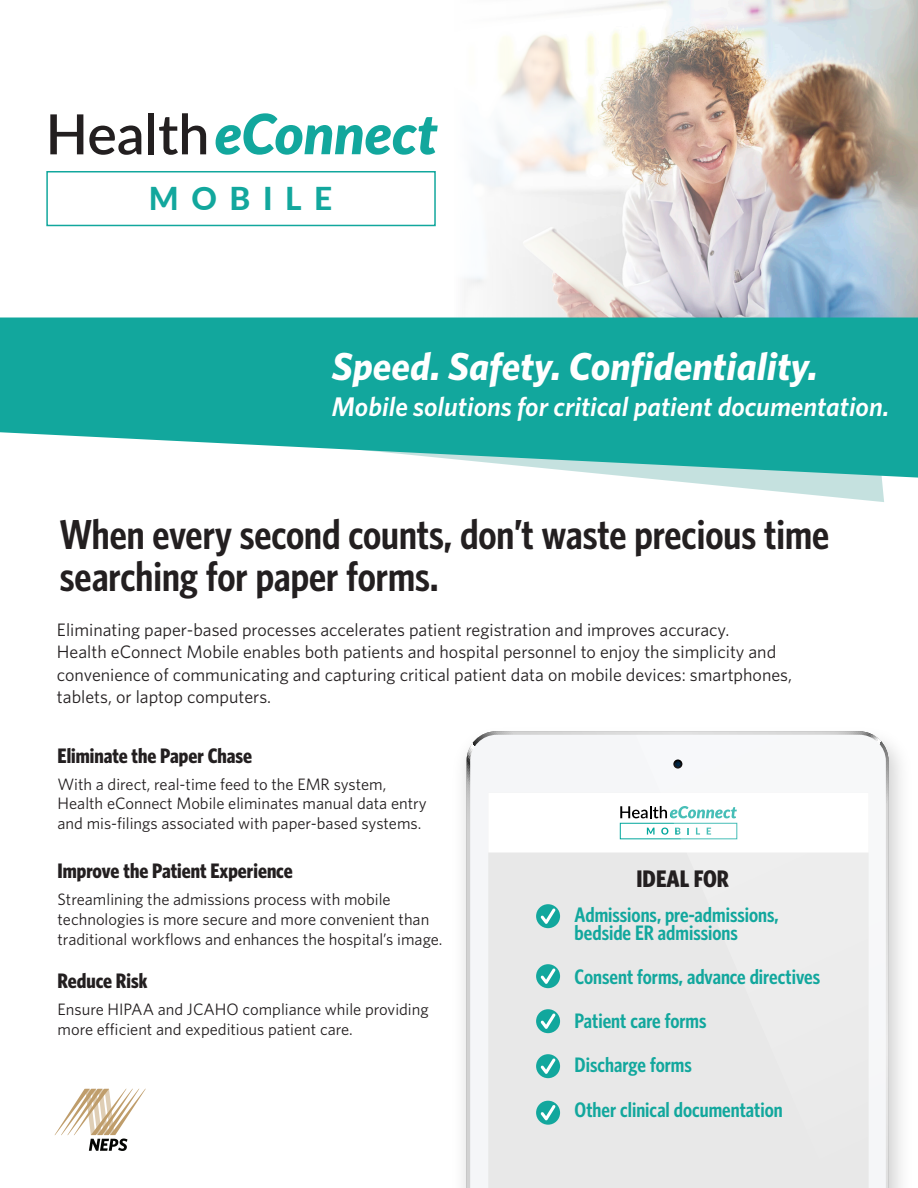
<style>
.page{position:relative;width:918px;height:1188px;background:#fff}
.page>*{position:absolute;margin:0;border:0;box-sizing:border-box;transform-origin:0 0}
.t1{font:italic 900 55.5px "Lato";color:#12a79d}
.t2{font:600 42px "Whitney Condensed";color:#231f20}
.t3{font:italic 700 39px "Whitney";color:#fff}
.t4{font:800 31.5px "Lato";letter-spacing:.4em;color:#12a79d}
.t5{font:italic 600 27px "Whitney";color:#fff}
.t6{font:700 24px "Whitney Condensed";color:#231f20}
.t7{font:600 21px/18px "Whitney Condensed";color:#12a79d}
.t8{font:700 21px "Whitney Condensed";color:#231f20}
.t9{font:18px/22.5px "Whitney";color:#231f20}
.t10{font:16.5px/19.8px "Whitney";color:#231f20}
.s1{font-weight:600;font-style:normal;color:#231f20}
</style>
<div class="page">
<img style="left:463px;top:746px;width:438px;height:442px">
<svg style="left:467px;top:731px;width:422px;height:457px;background:#d3d3d3"></svg>
<div style="left:470px;top:735px;width:166px;height:453px;background:#f5f6f8"></div>
<div style="left:488px;top:853px;width:148px;height:335px;background:#e8e8e8"></div>
<svg style="left:488px;top:793px;width:148px;height:60px"></svg>
<svg style="left:636px;top:735px;width:250px;height:453px"></svg>
<svg style="left:673px;top:759px;width:9px;height:10px"></svg>
<img style="left:393px;top:0;width:525px;height:318px">
<svg style="left:644px;top:478px;width:240px;height:24px"></svg>
<svg style="left:0;top:318px;width:918px;height:160px;background:#33b3aa"></svg>
<div style="left:46px;top:171px;width:390px;height:55px;border:2px solid #12a79d"></div>
<svg style="left:55px;top:1089px;width:91px;height:62px"></svg>
<div style="left:536px;top:904px;width:24px;height:24px;background:#12a79d;border-radius:50%"></div>
<svg style="left:541px;top:908px;width:15px;height:16px"></svg>
<div style="left:536px;top:964px;width:24px;height:24px;background:#12a79d;border-radius:50%"></div>
<svg style="left:541px;top:968px;width:15px;height:16px"></svg>
<div style="left:536px;top:1009px;width:24px;height:24px;background:#12a79d;border-radius:50%"></div>
<svg style="left:541px;top:1013px;width:15px;height:16px"></svg>
<div style="left:536px;top:1054px;width:24px;height:24px;background:#12a79d;border-radius:50%"></div>
<svg style="left:541px;top:1058px;width:15px;height:16px"></svg>
<div style="left:536px;top:1101px;width:24px;height:24px;background:#12a79d;border-radius:50%"></div>
<svg style="left:541px;top:1105px;width:15px;height:15px"></svg>
<p class="t1" style="left:46px;top:92px;width:394px"><span class="s1">Health</span>eConnect</p>
<p class="t4" style="left:149px;top:175px;width:185px">MOBILE</p>
<p class="t3" style="left:332px;top:340px;width:488px">Speed. Safety. Confidentiality.</p>
<p class="t5" style="left:332px;top:389px;width:559px">Mobile solutions for critical patient documentation.</p>
<p class="t2" style="left:60px;top:510px;width:771px">When every second counts, don’t waste precious time</p>
<p class="t2" style="left:60px;top:552px;width:380px">searching for paper forms.</p>
<p class="t9" style="left:57px;top:618px;width:674px">Eliminating paper-based processes accelerates patient registration and improves accuracy.</p>
<p class="t9" style="left:57px;top:640px;width:737px">Health eConnect Mobile enables both patients and hospital personnel to enjoy the simplicity and convenience of communicating and capturing critical patient data on mobile devices: smartphones, tablets, or laptop computers.</p>
<p class="t8" style="left:58px;top:744px;width:196px">Eliminate the Paper Chase</p>
<p class="t10" style="left:58px;top:773px;width:330px">With a direct, real-time feed to the EMR system,</p>
<p class="t10" style="left:58px;top:793px;width:371px">Health eConnect Mobile eliminates manual data entry and mis-filings associated with paper-based systems.</p>
<p class="t8" style="left:58px;top:859px;width:237px">Improve the Patient Experience</p>
<p class="t10" style="left:58px;top:889px;width:386px">Streamlining the admissions process with mobile technologies is more secure and more convenient than traditional workflows and enhances the hospital’s image.</p>
<p class="t8" style="left:58px;top:969px;width:91px">Reduce Risk</p>
<p class="t10" style="left:58px;top:999px;width:373px">Ensure HIPAA and JCAHO compliance while providing more efficient and expeditious patient care.</p>
<p class="t6" style="left:637px;top:865px;width:94px">IDEAL FOR</p>
<p class="t7" style="left:575px;top:905px;width:206px">Admissions, pre-admissions, bedside ER admissions</p>
<p class="t7" style="left:575px;top:967px;width:247px">Consent forms, advance directives</p>
<p class="t7" style="left:575px;top:1012px;width:133px">Patient care forms</p>
<p class="t7" style="left:575px;top:1056px;width:119px">Discharge forms</p>
<p class="t7" style="left:575px;top:1100px;width:210px">Other clinical documentation</p>
</div>
